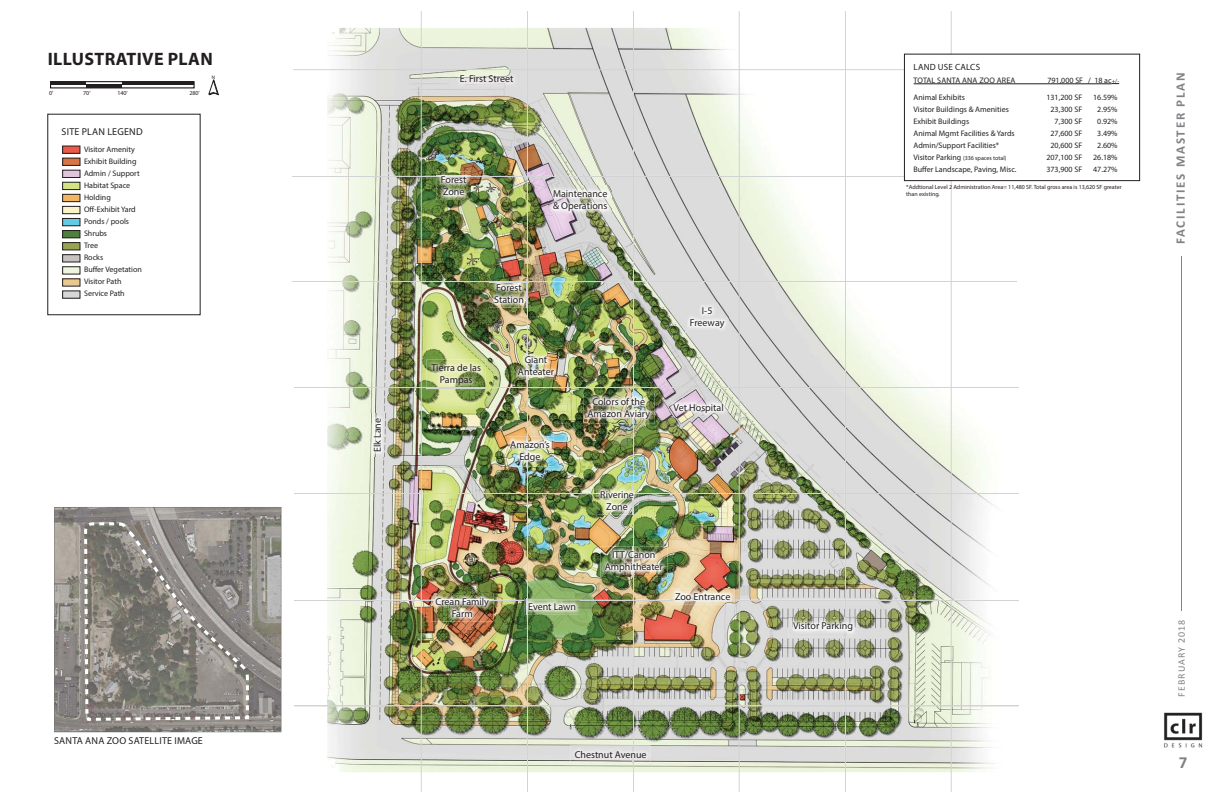
<style>
.page{position:relative;width:1224px;height:792px;background:#fff}
.page>*{position:absolute;margin:0;border:0;box-sizing:border-box;transform-origin:0 0}
.t1{font:700 18px "Myriad Pro";letter-spacing:.02em;color:#231f20}
.t2{font:700 17px "Calibri";color:#808285}
.t3{font:700 13px "Calibri";letter-spacing:.14em;color:#808285}
.t4{font:10px/12px "Myriad Pro";color:#231f20;text-align:center}
.t5{font:10px "Myriad Pro";letter-spacing:.02em;color:#231f20}
.t6{font:10px "Calibri";letter-spacing:.1em;color:#808285}
.t7{font:9px "Myriad Pro";letter-spacing:.02em;color:#231f20}
.t8{font:8px/12px "Myriad Pro";color:#231f20}
.t9{font:8px "Myriad Pro";letter-spacing:.02em;color:#231f20}
.t10{font:6px/7.2px "Myriad Pro";color:#231f20}
.t11{font:5px "Myriad Pro";color:#231f20}
.s1{font-size:6px}
.s2{font-size:8px}
</style>
<div class="page">
<img style="left:327px;top:28px;width:686px;height:744px">
<img style="left:54px;top:507px;width:227px;height:225px">
<hr style="left:294px;top:705px;width:725px;height:1px;background:#d1d3d4">
<hr style="left:294px;top:600px;width:724px;height:1px;background:#d1d3d4">
<hr style="left:951px;top:11px;width:1px;height:781px;background:#d1d3d4">
<hr style="left:845px;top:11px;width:1px;height:781px;background:#d1d3d4">
<hr style="left:739px;top:11px;width:1px;height:781px;background:#d1d3d4">
<hr style="left:633px;top:11px;width:1px;height:781px;background:#d1d3d4">
<hr style="left:527px;top:11px;width:1px;height:781px;background:#d1d3d4">
<hr style="left:421px;top:11px;width:1px;height:781px;background:#d1d3d4">
<hr style="left:294px;top:493px;width:725px;height:1px;background:#d1d3d4">
<hr style="left:295px;top:388px;width:724px;height:1px;background:#d1d3d4">
<hr style="left:292px;top:282px;width:724px;height:1px;background:#d1d3d4">
<hr style="left:293px;top:176px;width:724px;height:1px;background:#d1d3d4">
<hr style="left:293px;top:69px;width:724px;height:1px;background:#d1d3d4">
<svg style="left:83px;top:521px;width:167px;height:201px;background:#8d8984"></svg>
<div style="left:63px;top:146px;width:17px;height:7px;background:#ea5a49"></div>
<div style="left:62px;top:146px;width:18px;height:8px;border:1px solid #231f20"></div>
<div style="left:63px;top:182px;width:17px;height:8px;background:#d3e384"></div>
<div style="left:62px;top:182px;width:18px;height:8px;border:1px solid #231f20"></div>
<div style="left:63px;top:206px;width:17px;height:8px;background:#faf3c8"></div>
<div style="left:62px;top:206px;width:18px;height:8px;border:1px solid #231f20"></div>
<div style="left:63px;top:218px;width:17px;height:8px;background:#62cae4"></div>
<div style="left:62px;top:218px;width:18px;height:8px;border:1px solid #231f20"></div>
<div style="left:63px;top:194px;width:17px;height:8px;background:#f1b563"></div>
<div style="left:62px;top:194px;width:18px;height:8px;border:1px solid #231f20"></div>
<div style="left:63px;top:243px;width:17px;height:7px;background:#98a452"></div>
<div style="left:62px;top:242px;width:18px;height:8px;border:1px solid #231f20"></div>
<div style="left:63px;top:231px;width:17px;height:7px;background:#4e803b"></div>
<div style="left:62px;top:230px;width:18px;height:8px;border:1px solid #231f20"></div>
<div style="left:63px;top:255px;width:17px;height:7px;background:#c6c2bd"></div>
<div style="left:62px;top:254px;width:18px;height:8px;border:1px solid #231f20"></div>
<div style="left:63px;top:267px;width:17px;height:7px;background:#eef5de"></div>
<div style="left:63px;top:279px;width:17px;height:7px;background:#eac892"></div>
<div style="left:63px;top:291px;width:17px;height:7px;background:#d7d7d7"></div>
<div style="left:63px;top:170px;width:17px;height:7px;background:#e1c5df"></div>
<div style="left:62px;top:170px;width:18px;height:8px;border:1px solid #231f20"></div>
<div style="left:63px;top:158px;width:17px;height:7px;background:#d77544"></div>
<div style="left:62px;top:158px;width:18px;height:8px;border:1px solid #231f20"></div>
<div style="left:904px;top:54px;width:236px;height:127px;background:#fff"></div>
<hr style="left:914px;top:84px;width:198px;height:1px;background:#231f20">
<div style="left:904px;top:54px;width:236px;height:127px;border:1px solid #231f20"></div>
<svg style="left:86px;top:84px;width:36px;height:1px"></svg>
<hr style="left:50px;top:81px;width:36px;height:4px;background:#231f20">
<hr style="left:86px;top:85px;width:36px;height:3px;background:#231f20">
<hr style="left:122px;top:81px;width:72px;height:4px;background:#231f20">
<svg style="left:209px;top:80px;width:10px;height:15px"></svg>
<hr style="left:1181px;top:257px;width:1px;height:354px;background:#808285">
<img style="left:1163px;top:712px;width:40px;height:36px">
<img style="left:671px;top:588px;width:64px;height:16px">
<img style="left:671px;top:600px;width:64px;height:1px">
<img style="left:524px;top:598px;width:56px;height:16px">
<img style="left:524px;top:600px;width:56px;height:1px">
<svg style="left:527px;top:598px;width:1px;height:16px"></svg>
<img style="left:600px;top:547px;width:67px;height:30px">
<img style="left:633px;top:547px;width:1px;height:30px">
<img style="left:431px;top:593px;width:62px;height:28px">
<img style="left:431px;top:600px;width:62px;height:1px">
<img style="left:427px;top:359px;width:58px;height:31px">
<img style="left:427px;top:388px;width:58px;height:1px">
<img style="left:549px;top:186px;width:63px;height:30px">
<img style="left:490px;top:279px;width:37px;height:28px">
<img style="left:490px;top:282px;width:37px;height:1px">
<img style="left:437px;top:172px;width:34px;height:28px">
<img style="left:437px;top:176px;width:34px;height:1px">
<img style="left:596px;top:486px;width:42px;height:29px">
<svg style="left:633px;top:486px;width:1px;height:29px"></svg>
<img style="left:596px;top:493px;width:42px;height:1px">
<img style="left:669px;top:399px;width:59px;height:19px">
<img style="left:583px;top:393px;width:72px;height:30px">
<img style="left:633px;top:393px;width:1px;height:30px">
<img style="left:514px;top:352px;width:44px;height:28px">
<svg style="left:527px;top:352px;width:1px;height:28px"></svg>
<img style="left:570px;top:746px;width:81px;height:16px">
<svg style="left:633px;top:746px;width:1px;height:16px"></svg>
<img style="left:369px;top:414px;width:16px;height:42px">
<img style="left:686px;top:303px;width:43px;height:30px">
<img style="left:456px;top:71px;width:62px;height:16px">
<img style="left:506px;top:436px;width:48px;height:31px">
<img style="left:527px;top:436px;width:1px;height:31px">
<img style="left:789px;top:617px;width:68px;height:19px">
<svg style="left:845px;top:617px;width:1px;height:19px"></svg>
<h1 class="t1" style="left:48px;top:53px;width:167px">ILLUSTRATIVE PLAN</h1>
<p class="t10" style="left:49px;top:90px;width:6px">0’</p>
<p class="t10" style="left:83px;top:90px;width:9px">70’</p>
<p class="t10" style="left:189px;top:90px;width:12px">280’</p>
<p class="t10" style="left:117px;top:90px;width:12px">140’</p>
<p class="t11" style="left:212px;top:75px;width:5px">N</p>
<p class="t5" style="left:62px;top:128px;width:83px">SITE PLAN LEGEND</p>
<p class="t8" style="left:84px;top:144px;width:59px">Visitor Amenity<br>Exhibit Building<br>Admin / Support<br>Habitat Space<br>Holding<br>Off-Exhibit Yard<br>Ponds / pools<br>Shrubs<br>Tree<br>Rocks<br>Buffer Vegetation<br>Visitor Path<br>Service Path</p>
<p class="t5" style="left:54px;top:737px;width:150px">SANTA ANA ZOO SATELLITE IMAGE</p>
<p class="t4" style="left:372px;top:452px;width:36px;rotate:-90deg">Elk Lane</p>
<p class="t4" style="left:460px;top:74px;width:55px">E. First Street</p>
<p class="t4" style="left:441px;top:175px;width:27px;text-align:left">Forest<br>Zone</p>
<p class="t4" style="left:553px;top:189px;width:56px;text-align:left">Maintenance &amp; Operations</p>
<p class="t4" style="left:494px;top:282px;width:31px;text-align:left">Forest<br>Station</p>
<p class="t4" style="left:431px;top:363px;width:51px">Tierra de las<br>Pampas</p>
<p class="t4" style="left:518px;top:355px;width:38px">Giant<br>Anteater</p>
<p class="t4" style="left:510px;top:439px;width:41px">Amazon’s<br>Edge</p>
<p class="t4" style="left:690px;top:306px;width:36px">I-5<br>Freeway</p>
<p class="t4" style="left:587px;top:396px;width:64px">Colors of the<br>Amazon Aviary</p>
<p class="t4" style="left:674px;top:402px;width:52px">Vet Hospital</p>
<p class="t4" style="left:600px;top:489px;width:35px">Riverine<br>Zone</p>
<p class="t4" style="left:436px;top:597px;width:55px">Crean Family<br>Farm</p>
<p class="t4" style="left:528px;top:601px;width:49px">Event Lawn</p>
<p class="t4" style="left:605px;top:550px;width:60px">ITT/Canon<br>Amphitheater</p>
<p class="t4" style="left:675px;top:591px;width:57px">Zoo Entrance</p>
<p class="t4" style="left:575px;top:749px;width:73px">Chestnut Avenue</p>
<p class="t7" style="left:914px;top:64px;width:68px">LAND USE CALCS</p>
<p class="t9" style="left:914px;top:77px;width:103px">TOTAL SANTA ANA ZOO AREA</p>
<p class="t8" style="left:1047px;top:75px;width:73px">791,000 SF / 18 ac<span class="s1">+/-</span></p>
<p class="t8" style="left:914px;top:92px;width:53px">Animal Exhibits</p>
<p class="t8" style="left:1046px;top:92px;width:37px">131,200 SF</p>
<p class="t8" style="left:1093px;top:92px;width:26px">16.59%</p>
<p class="t8" style="left:914px;top:104px;width:97px">Visitor Buildings &amp; Amenities</p>
<p class="t8" style="left:1051px;top:104px;width:33px">23,300 SF</p>
<p class="t8" style="left:1097px;top:104px;width:22px">2.95%</p>
<p class="t8" style="left:914px;top:116px;width:57px">Exhibit Buildings</p>
<p class="t8" style="left:1055px;top:116px;width:29px">7,300 SF</p>
<p class="t8" style="left:1097px;top:116px;width:22px">0.92%</p>
<p class="t8" style="left:914px;top:128px;width:103px">Animal Mgmt Facilities &amp; Yards</p>
<p class="t8" style="left:1051px;top:128px;width:33px">27,600 SF</p>
<p class="t8" style="left:1097px;top:128px;width:22px">3.49%</p>
<p class="t8" style="left:914px;top:140px;width:87px">Admin/Support Facilities*</p>
<p class="t8" style="left:1051px;top:140px;width:33px">20,600 SF</p>
<p class="t8" style="left:1097px;top:140px;width:22px">2.60%</p>
<p class="t10" style="left:914px;top:155px;width:94px"><span class="s2">Visitor Parking</span> (336 spaces total)</p>
<p class="t8" style="left:1046px;top:152px;width:37px">207,100 SF</p>
<p class="t8" style="left:1093px;top:152px;width:26px">26.18%</p>
<p class="t8" style="left:914px;top:164px;width:105px">Buffer Landscape, Paving, Misc.</p>
<p class="t8" style="left:1046px;top:164px;width:37px">373,900 SF</p>
<p class="t8" style="left:1093px;top:164px;width:26px">47.27%</p>
<p class="t10" style="left:906px;top:184px;width:217px">*Addtional Level 2 Administration Area= 11,480 SF. Total gross area is 13,620 SF greater than existing.</p>
<h3 class="t3" style="left:1175px;top:244px;width:173px;rotate:-90deg">FACILITIES MASTER PLAN</h3>
<p class="t4" style="left:793px;top:621px;width:61px">Visitor Parking</p>
<p class="t6" style="left:1177px;top:697px;width:79px;rotate:-90deg">FEBRUARY 2018</p>
<h2 class="t2" style="left:1179px;top:755px;width:10px">7</h2>
</div>
